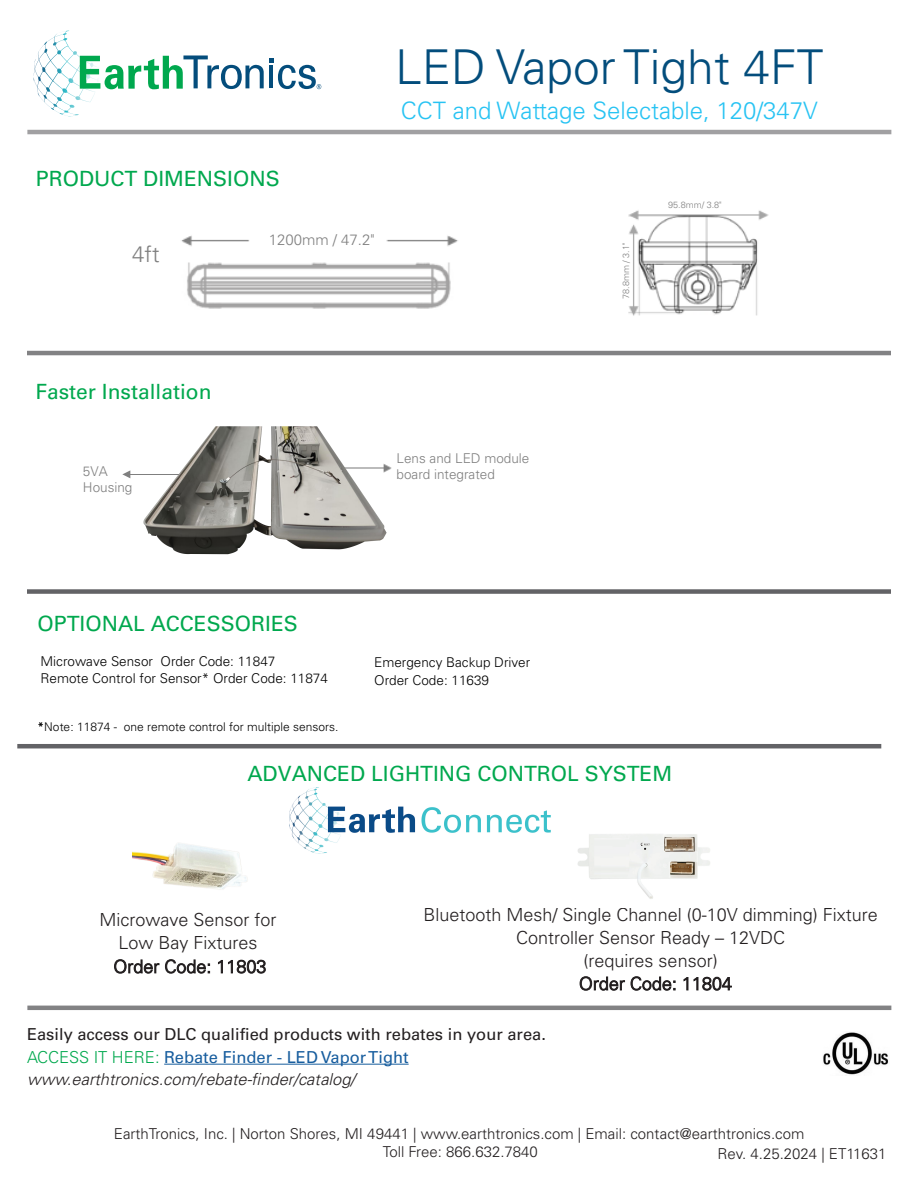
<style>
.page{position:relative;width:918px;height:1188px;background:#fff}
.page>*{position:absolute;margin:0;border:0;box-sizing:border-box;transform-origin:0 0}
.t1{font:300 48px "Univers LT Std";color:#034d7c}
.t2{font:300 24px "Univers LT Std";color:#27c3f3}
.t3{font:300 22.5px "Univers LT Std";color:#7f7f7f}
.t4{font:21px "Univers LT Std";color:#00a84e}
.t5{font:300 18px/22.8px "Univers LT Std";color:#231f20;text-align:center}
.t6{font:16.5px "Univers LT Std";color:#231f20}
.t7{font:italic 300 16.5px "Univers LT Std";color:#231f20}
.t8{font:16.5px "Univers LT Std";color:#175d9e}
.t9{font:300 15px "Univers LT Std";color:#231f20}
.t10{font:300 15px "Univers LT Std";color:#7f7f7f}
.t11{font:300 13.5px/17px "Univers LT Std";color:#000}
.t12{font:300 13.5px/16.2px "Univers LT Std";color:#7f7f7f}
.t13{font:300 12px "Univers LT Std";color:#000}
.t14{font:300 9px "Univers LT Std";color:#7f7f7f}
.s1{font-weight:300;color:#00a84e}
</style>
<div class="page">
<img style="left:122px;top:470px;width:17px;height:9px">
<svg style="left:34px;top:31px;width:34px;height:46px"></svg>
<svg style="left:80px;top:55px;width:241px;height:34px"></svg>
<hr style="left:27px;top:130px;width:864px;height:4px;background:#a1a0a2">
<hr style="left:27px;top:1006px;width:864px;height:4px;background:#828284">
<hr style="left:27px;top:351px;width:864px;height:4px;background:#828284">
<img style="left:823px;top:1032px;width:66px;height:43px">
<hr style="left:164px;top:1064px;width:245px;height:1px;background:#175d9e">
<img style="left:181px;top:235px;width:277px;height:74px">
<img style="left:628px;top:210px;width:141px;height:106px">
<img style="left:139px;top:426px;width:252px;height:129px">
<div style="left:27px;top:589px;width:864px;height:5px;background:#636366"></div>
<hr style="left:17px;top:744px;width:864px;height:4px;background:#636366">
<img style="left:289px;top:788px;width:262px;height:66px">
<img style="left:132px;top:843px;width:115px;height:47px">
<img style="left:578px;top:834px;width:132px;height:65px">
<p class="t4" style="left:36px;top:166px;width:245px">PRODUCT DIMENSIONS</p>
<p class="t3" style="left:132px;top:241px;width:29px">4ft</p>
<p class="t10" style="left:269px;top:231px;width:107px">1200mm / 47.2"</p>
<p class="t1" style="left:395px;top:38px;width:430px">LED Vapor Tight 4FT</p>
<p class="t2" style="left:401px;top:96px;width:419px">CCT and Wattage Selectable, 120/347V</p>
<p class="t14" style="left:621px;top:299px;width:58px;rotate:-90deg">78.8mm / 3.1"</p>
<p class="t14" style="left:668px;top:199px;width:55px">95.8mm/ 3.8"</p>
<p class="t4" style="left:35px;top:379px;width:178px">Faster Installation</p>
<p class="t12" style="left:83px;top:463px;width:51px">5VA<br>Housing</p>
<p class="t12" style="left:397px;top:450px;width:134px">Lens and LED module board integrated</p>
<p class="t4" style="left:38px;top:611px;width:262px">OPTIONAL ACCESSORIES</p>
<p class="t11" style="left:41px;top:653px;width:289px">Microwave Sensor Order Code: 11847<br>Remote Control for Sensor* Order Code: 11874</p>
<p class="t13" style="left:38px;top:719px;width:302px">*Note: 11874 - one remote control for multiple sensors.</p>
<p class="t11" style="left:374px;top:654px;width:158px">Emergency Backup Driver<br>Order Code: 11639</p>
<p class="t4" style="left:247px;top:761px;width:426px">ADVANCED LIGHTING CONTROL SYSTEM</p>
<p class="t5" style="left:99px;top:908px;width:179px;line-height:23.4px">Microwave Sensor for<br>Low Bay Fixtures<br>Order Code: 11803</p>
<p class="t5" style="left:424px;top:904px;width:456px">Bluetooth Mesh/ Single Channel (0-10V dimming) Fixture<br>Controller Sensor Ready – 12VDC<br>(requires sensor)<br>Order Code: 11804</p>
<p class="t6" style="left:27px;top:1024px;width:520px">Easily access our DLC qualified products with rebates in your area.</p>
<p class="t8" style="left:27px;top:1047px;width:383px"><span class="s1">ACCESS IT HERE:</span> Rebate Finder - LED Vapor Tight</p>
<p class="t7" style="left:27px;top:1069px;width:330px">www.earthtronics.com/rebate-finder/catalog/</p>
<p class="t9" style="left:114px;top:1124px;width:692px">EarthTronics, Inc. | Norton Shores, MI 49441 | www.earthtronics.com | Email: contact@earthtronics.com</p>
<p class="t9" style="left:383px;top:1142px;width:157px">Toll Free: 866.632.7840</p>
<p class="t9" style="left:718px;top:1144px;width:170px">Rev. 4.25.2024 | ET11631</p>
</div>
